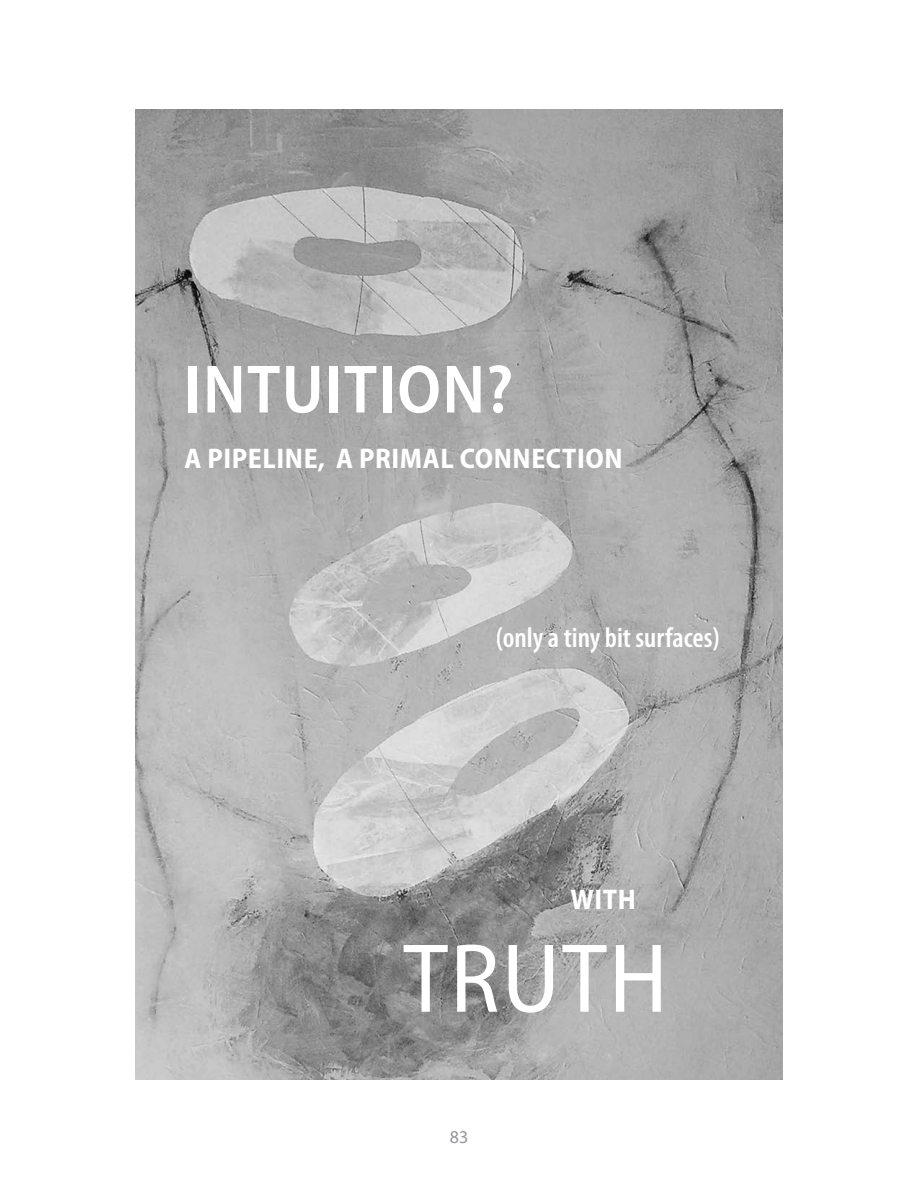
<style>
.page{position:relative;width:918px;height:1188px;background:#fff}
.page>*{position:absolute;margin:0;border:0;box-sizing:border-box;transform-origin:0 0}
.ANN{font:semi-condensed 99px "Myriad Pro";letter-spacing:.02em;color:#fff}
.ANN-2{font:600 semi-condensed 69px "Myriad Pro";letter-spacing:.02em;color:#fff}
.ANN-3{font:700 semi-condensed 28.5px "Myriad Pro";letter-spacing:.02em;color:#fff}
.ANN-4{font:600 condensed 28.5px "Myriad Pro";color:#fff}
.t1{font:18px "Myriad Pro";color:#939598}
</style>
<div class="page">
<img style="left:135px;top:110px;width:648px;height:970px">
<p class="ANN-2" style="left:184px;top:351px;width:331px">INTUITION?</p>
<p class="ANN-3" style="left:184px;top:443px;width:440px">A PIPELINE, A PRIMAL CONNECTION</p>
<p class="ANN-4" style="left:496px;top:621px;width:226px">(only a tiny bit surfaces)</p>
<p class="ANN-3" style="left:570px;top:884px;width:67px">WITH</p>
<p class="ANN" style="left:403px;top:925px;width:266px">TRUTH</p>
<p class="t1" style="left:450px;top:1127px;width:20px">83</p>
</div>
